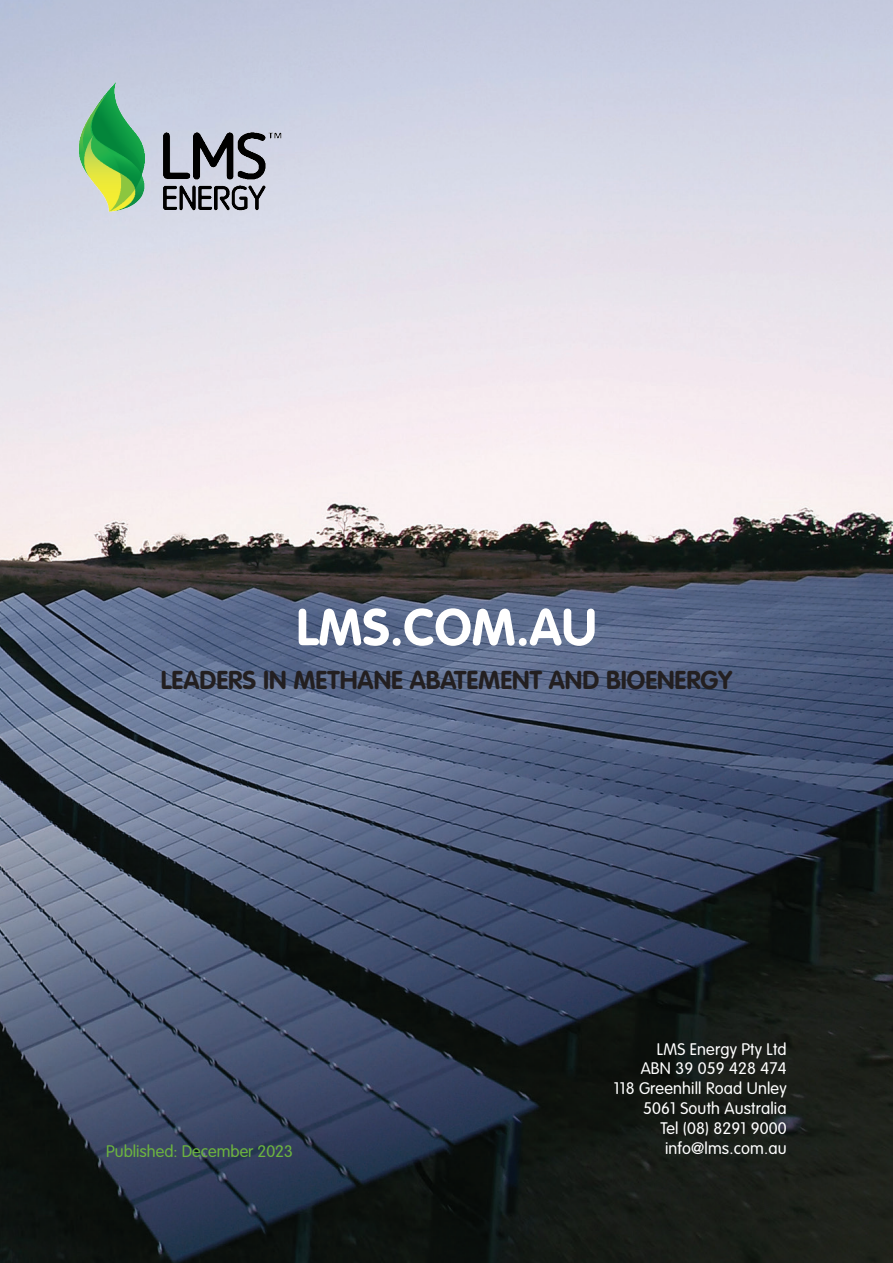
<style>
.page{position:relative;width:893px;height:1263px;background:#fff}
.page>*{position:absolute;margin:0;border:0;box-sizing:border-box;transform-origin:0 0}
.t1{font:700 51px "VAG Rounded Std";color:#fff}
.t2{font:700 25.5px "VAG Rounded Std";color:#231f20}
.t3{font:300 16.5px "VAG Rounded Std";letter-spacing:.01em;color:#fff}
.t4{font:300 16.5px "VAG Rounded Std";color:#6cb43f}
</style>
<div class="page">
<img style="left:0;top:0;width:893px;height:1263px">
<img style="left:75px;top:77px;width:209px;height:138px">
<p class="t1" style="left:296px;top:597px;width:302px">LMS.COM.AU</p>
<p class="t2" style="left:161px;top:665px;width:573px">LEADERS IN METHANE ABATEMENT AND BIOENERGY</p>
<p class="t4" style="left:106px;top:1141px;width:188px">Published: December 2023</p>
<p class="t3" style="left:657px;top:1039px;width:131px">LMS Energy Pty Ltd</p>
<p class="t3" style="left:641px;top:1059px;width:147px">ABN 39 059 428 474</p>
<p class="t3" style="left:614px;top:1079px;width:174px">118 Greenhill Road Unley</p>
<p class="t3" style="left:643px;top:1099px;width:145px">5061 South Australia</p>
<p class="t3" style="left:660px;top:1118px;width:128px">Tel (08) 8291 9000</p>
<p class="t3" style="left:665px;top:1138px;width:123px">info@lms.com.au</p>
</div>
